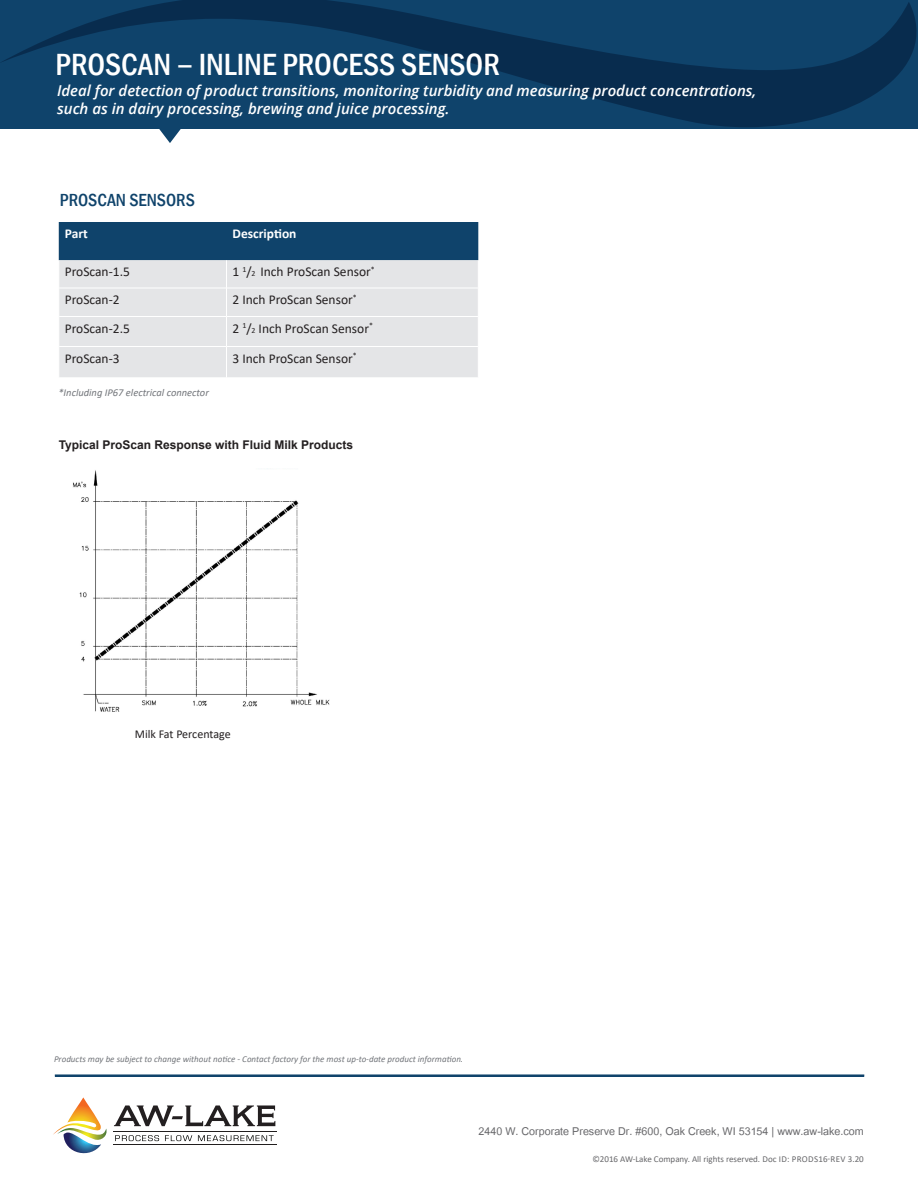
<style>
.page{position:relative;width:918px;height:1188px;background:#fff}
.page>*{position:absolute;margin:0;border:0;box-sizing:border-box;transform-origin:0 0}
.Product_Headline{font:500 condensed 31.5px "Franklin Gothic";color:#fff}
.Headline{font:500 condensed 18px "Franklin Gothic";color:#0f436b}
.Benefit_Statement{font:italic 600 15px/18px "Open Sans";color:#fff}
.t1{font:15px "Utsaah";color:#67676a}
.Table_Content_Text{font:13.5px "Calibri";color:#231f20}
.Table_Headline_Font{font:700 13.5px "Calibri";color:#fff}
.t2{font:700 12px "Arial";color:#231f20}
.note{font:12px "Calibri";letter-spacing:-.005em;color:#231f20}
.note-2{font:italic 10.5px "Calibri";color:#72757a}
.note-3{font:italic 9px "Calibri";color:#72757a}
.Part_Number_Guide_He{font:9px "Calibri";color:#67676a}
.s1{font-family:"Open Sans";font-weight:400;font-stretch:normal}
.s2{font-size:7.8px}
</style>
<div class="page">
<svg style="left:0;top:0;width:918px;height:129px;background:#0d3c63"></svg>
<svg style="left:158px;top:128px;width:24px;height:15px"></svg>
<div style="left:59px;top:347px;width:419px;height:30px;background:#e4e5e7"></div>
<svg style="left:58px;top:222px;width:421px;height:124px;background:#a2b2c0"></svg>
<hr style="left:226px;top:347px;width:1px;height:31px;background:#fff">
<hr style="left:59px;top:288px;width:167px;height:1px;background:#fff">
<hr style="left:226px;top:288px;width:252px;height:1px;background:#fff">
<hr style="left:59px;top:316px;width:167px;height:1px;background:#fff">
<hr style="left:226px;top:316px;width:252px;height:1px;background:#fff">
<img style="left:73px;top:470px;width:257px;height:242px">
<svg style="left:53px;top:1097px;width:54px;height:57px"></svg>
<svg style="left:114px;top:1105px;width:161px;height:21px"></svg>
<hr style="left:113px;top:1131px;width:164px;height:1px;background:#211e1e">
<hr style="left:113px;top:1144px;width:164px;height:1px;background:#211e1e">
<svg style="left:115px;top:1135px;width:44px;height:6px"></svg>
<svg style="left:165px;top:1135px;width:27px;height:6px"></svg>
<svg style="left:198px;top:1135px;width:76px;height:6px"></svg>
<div style="left:55px;top:1075px;width:809px;height:1px;border:1px solid #0f436b"></div>
<p class="Product_Headline" style="left:56px;top:44px;width:446px">PROSCAN <span class="s1">–</span> INLINE PROCESS SENSOR</p>
<p class="Benefit_Statement" style="left:57px;top:82px;width:701px">Ideal for detection of product transitions, monitoring turbidity and measuring product concentrations, such as in dairy processing, brewing and juice processing.</p>
<p class="Headline" style="left:60px;top:188px;width:137px">PROSCAN SENSORS</p>
<p class="Table_Headline_Font" style="left:65px;top:224px;width:25px">Part</p>
<p class="Table_Headline_Font" style="left:232px;top:224px;width:66px">Description</p>
<p class="Table_Content_Text" style="left:65px;top:263px;width:67px">ProScan-1.5</p>
<p class="Table_Content_Text" style="left:232px;top:263px;width:144px">1 <sup>1</sup>/<span class="s2">2</span> Inch ProScan Sensor<sup>*</sup></p>
<p class="Table_Content_Text" style="left:65px;top:290px;width:56px">ProScan-2</p>
<p class="Table_Content_Text" style="left:232px;top:290px;width:126px">2 Inch ProScan Sensor<sup>*</sup></p>
<p class="Table_Content_Text" style="left:65px;top:319px;width:67px">ProScan-2.5</p>
<p class="Table_Content_Text" style="left:232px;top:319px;width:142px">2 <sup>1</sup>/<span class="s2">2</span> Inch ProScan Sensor<sup>*</sup></p>
<p class="Table_Content_Text" style="left:65px;top:349px;width:56px">ProScan-3</p>
<p class="Table_Content_Text" style="left:232px;top:349px;width:126px">3 Inch ProScan Sensor<sup>*</sup></p>
<p class="note-2" style="left:58px;top:386px;width:152px">*Including IP67 electrical connector</p>
<p class="t2" style="left:59px;top:436px;width:296px">Typical ProScan Response with Fluid Milk Products</p>
<p class="note" style="left:135px;top:726px;width:97px">Milk Fat Percentage</p>
<p class="note-3" style="left:54px;top:1053px;width:411px">Products may be subject to change without notice - Contact factory for the most up-to-date product information.</p>
<p class="t1" style="left:479px;top:1124px;width:387px">2440 W. Corporate Preserve Dr. #600, Oak Creek, WI 53154 | www.aw-lake.com</p>
<p class="Part_Number_Guide_He" style="left:592px;top:1153px;width:273px">©2016 AW-Lake Company. All rights reserved. Doc ID: PRODS16-REV 3.20</p>
</div>
